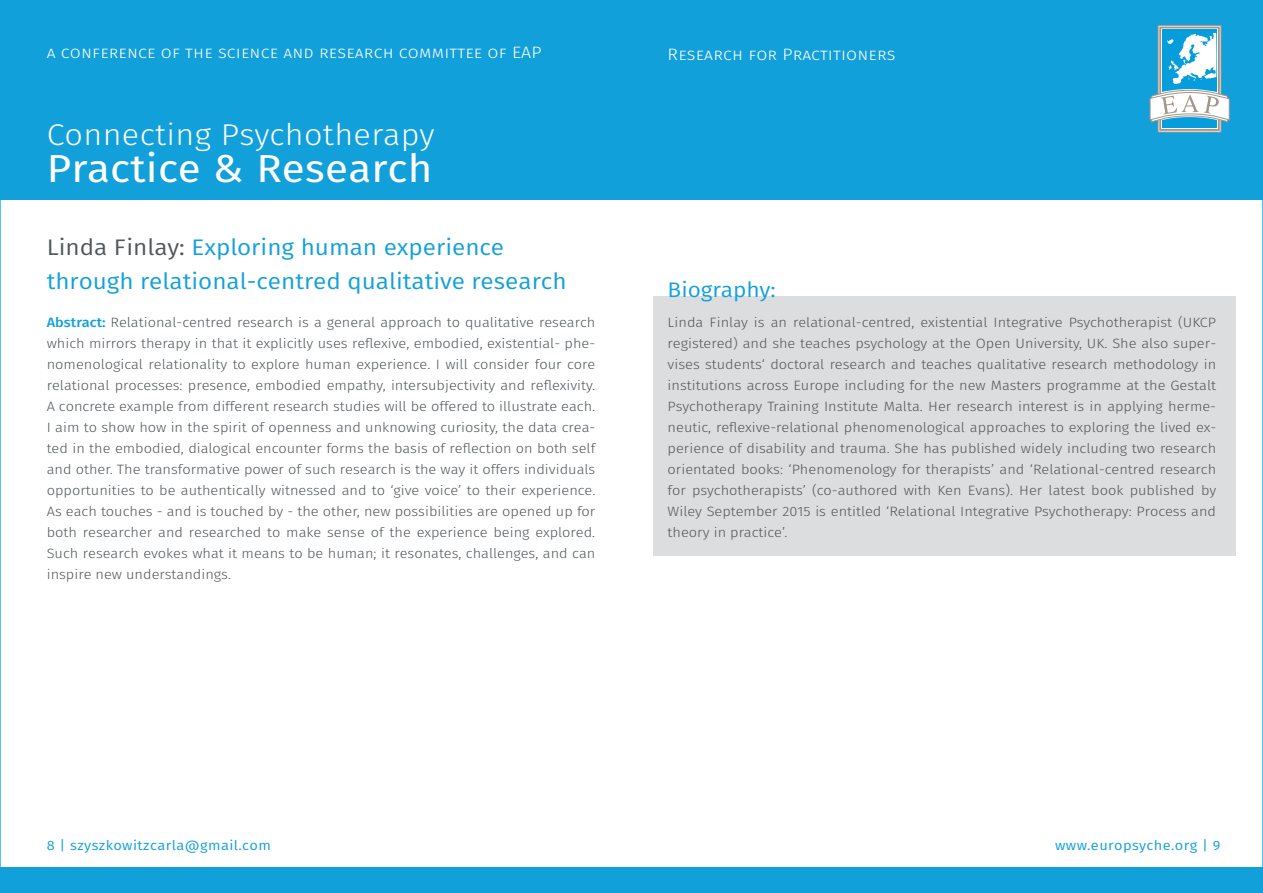
<style>
.page{position:relative;width:1263px;height:893px;background:#fff}
.page>*{position:absolute;margin:0;border:0;box-sizing:border-box;transform-origin:0 0}
.t1{font:39px "Fira Sans";letter-spacing:.005em;color:#fff;scale:1.08 1}
.t2{font:300 30px "Fira Sans";color:#fff;scale:1.08 1}
.t3{font:22.5px/34.5px "Fira Sans";color:#12a0db;scale:1.08 1}
.t4{font:21px "Fira Sans";color:#12a0db;scale:1.08 1}
.t5{font:300 16.5px "Fira Sans";letter-spacing:.01em;color:#fff;scale:1.08 1}
.t6{font:300 13.5px/21px "Fira Sans";color:#52575b;text-align:justify;scale:1.08 1}
.t7{font:13.5px "Fira Sans";letter-spacing:.03em;color:#12a0db;scale:1.08 1}
.s1{color:#52575b}
.s2{font-weight:500;color:#12a0db}
</style>
<div class="page">
<div style="left:0;top:0;width:1263px;height:200px;background:#12a0db"></div>
<div style="left:0;top:867px;width:1263px;height:26px;background:#12a0db"></div>
<div style="left:653px;top:297px;width:583px;height:259px;background:#dcdddf"></div>
<div style="left:1162px;top:29px;width:55px;height:99px;background:#069ddc"></div>
<div style="left:1158px;top:25px;width:63px;height:107px;border:1px solid #a19689"></div>
<div style="left:1159px;top:27px;width:61px;height:104px;border:2px solid #a19689"></div>
<svg style="left:1150px;top:33px;width:79px;height:90px"></svg>
<p class="t5" style="left:47px;top:41px;width:460px">a conference of the science and research committee of EAP</p>
<h2 class="t2" style="left:47px;top:113px;width:361px">Connecting Psychotherapy</h2>
<h1 class="t1" style="left:47px;top:139px;width:359px">Practice &amp; Research</h1>
<h3 class="t3" style="left:47px;top:229px;width:483px"><span class="s1">Linda Finlay:</span> Exploring human experience through relational-centred qualitative research</h3>
<p class="t6" style="left:47px;top:312px;width:510px"><span class="s2">Abstract:</span> Relational-centred research is a general approach to qualitative research which mirrors therapy in that it explicitly uses reflexive, embodied, existential- phe&shy;nomenological relationality to explore human experience. I will consider four core relational processes: presence, embodied empathy, intersubjectivity and reflexivity.<br>A concrete example from different research studies will be offered to illustrate each.<br>I aim to show how in the spirit of openness and unknowing curiosity, the data crea&shy;ted in the embodied, dialogical encounter forms the basis of reflection on both self and other. The transformative power of such research is the way it offers individuals opportunities to be authentically witnessed and to ‘give voice’ to their experience.<br>As each touches - and is touched by - the other, new possibilities are opened up for both researcher and researched to make sense of the experience being explored.<br>Such research evokes what it means to be human; it resonates, challenges, and can inspire new understandings.</p>
<p class="t5" style="left:668px;top:42px;width:213px">Research for Practitioners</p>
<h3 class="t4" style="left:668px;top:274px;width:102px">Biography:</h3>
<p class="t6" style="left:668px;top:312px;width:509px">Linda Finlay is an relational-centred, existential Integrative Psychotherapist (UKCP registered) and she teaches psychology at the Open University, UK. She also super&shy;vises students‘ doctoral research and teaches qualitative research methodology in institutions across Europe including for the new Masters programme at the Gestalt Psychotherapy Training Institute Malta. Her research interest is in applying herme&shy;neutic, reflexive-relational phenomenological approaches to exploring the lived ex&shy;perience of disability and trauma. She has published widely including two research orientated books: ‘Phenomenology for therapists’ and ‘Relational-centred research for psychotherapists’ (co-authored with Ken Evans). Her latest book published by Wiley September 2015 is entitled ‘Relational Integrative Psychotherapy: Process and theory in practice’.</p>
<p class="t7" style="left:47px;top:836px;width:209px">8 | szyszkowitzcarla@gmail.com</p>
<p class="t7" style="left:1055px;top:836px;width:155px">www.europsyche.org | 9</p>
</div>
